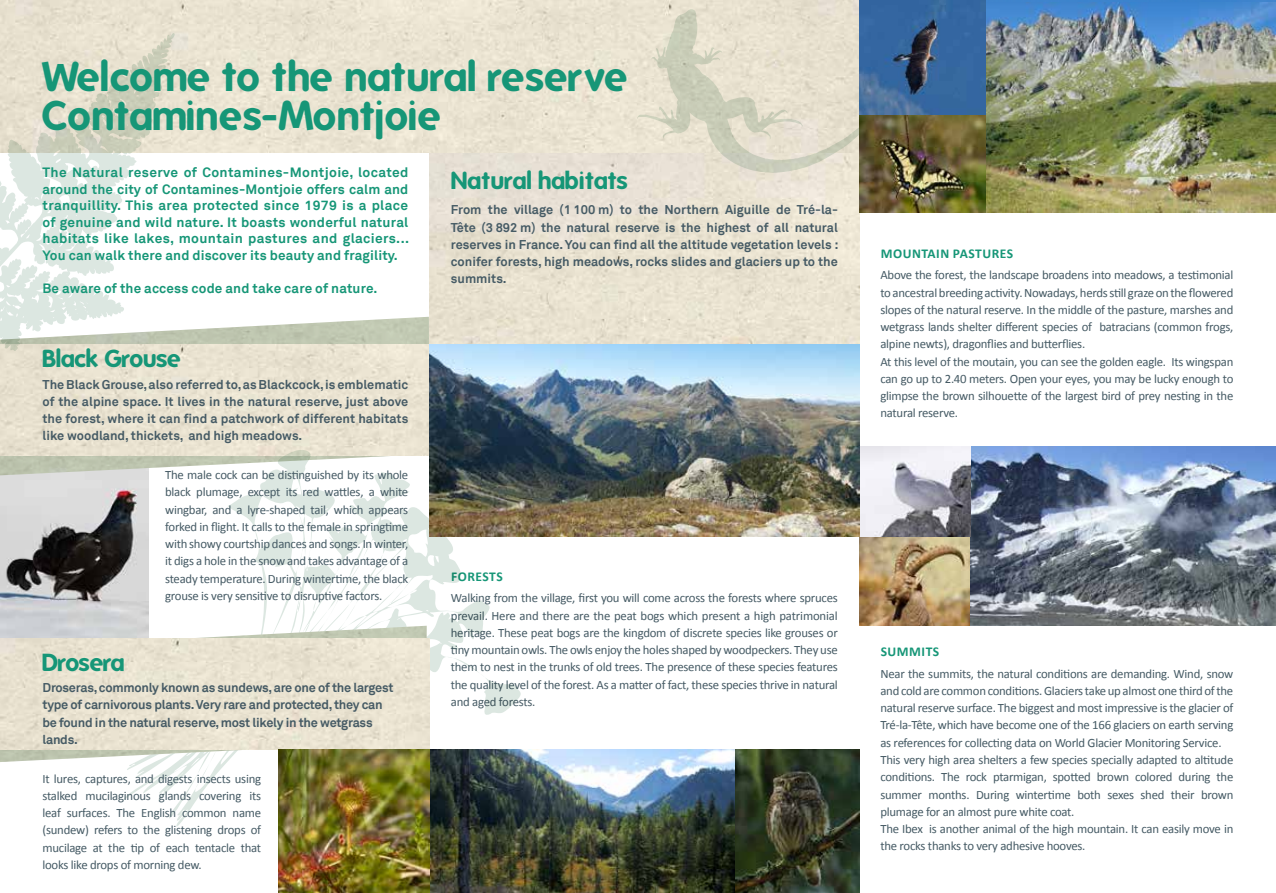
<style>
.page{position:relative;width:1276px;height:893px;background:#fff}
.page>*{position:absolute;margin:0;border:0;box-sizing:border-box;transform-origin:0 0}
.t1{font:700 40.5px/38.2px "Folks";color:#169677}
.t2{font:700 24px "Folks";letter-spacing:-.02em;color:#169677}
.t3{font:700 24px "Folks";color:#169677}
.t4{font:700 13.5px/16.5px "Akkurat";letter-spacing:.01em;color:#169677;text-align:justify}
.t5{font:700 13.5px "Calibri";letter-spacing:.04em;color:#169677}
.t6{font:12.75px/17.2px "Calibri";letter-spacing:-.02em;color:#465b65;text-align:justify}
.t7{font:700 12.75px/17.2px "Akkurat";letter-spacing:-.02em;color:#465b65;text-align:justify}
</style>
<div class="page">
<img style="left:0;top:475px;width:122px;height:151px">
<img style="left:0;top:344px;width:429px;height:112px">
<img style="left:429px;top:152px;width:430px;height:384px">
<img style="left:0;top:0;width:423px;height:152px">
<svg style="left:0;top:32px;width:177px;height:320px"></svg>
<div style="left:423px;top:0;width:444px;height:152px;background:#eae3d1"></div>
<svg style="left:637px;top:9px;width:222px;height:164px"></svg>
<svg style="left:122px;top:447px;width:401px;height:380px"></svg>
<img style="left:735px;top:750px;width:124px;height:143px">
<img style="left:278px;top:750px;width:457px;height:143px">
<img style="left:859px;top:446px;width:417px;height:180px">
<img style="left:986px;top:0;width:290px;height:213px">
<img style="left:859px;top:0;width:127px;height:213px">
<img style="left:0;top:626px;width:427px;height:136px">
<img style="left:0;top:638px;width:429px;height:112px">
<h1 class="t1" style="left:43px;top:58px;width:587px">Welcome to the natural reserve<br>Contamines-Montjoie</h1>
<p class="t4" style="left:43px;top:164px;width:368px">The Natural reserve of Contamines-Montjoie, located around the city of Contamines-Montjoie offers calm and tranquillity. This area protected since 1979 is a place of genuine and wild nature. It boasts wonderful natural habitats like lakes, mountain pastures and glaciers...<br>You can walk there and discover its beauty and fragility.</p>
<p class="t4" style="left:43px;top:280px;width:336px">Be aware of the access code and take care of nature.</p>
<h2 class="t3" style="left:451px;top:167px;width:179px">Natural habitats</h2>
<p class="t7" style="left:451px;top:201px;width:389px">From the village (1 100 m) to the Northern Aiguille de Tré-la-Tête (3 892 m) the natural reserve is the highest of all natural reserves in France. You can find all the altitude vegetation levels : conifer forests, high meadows, rocks slides and glaciers up to the summits.</p>
<h2 class="t2" style="left:43px;top:344px;width:140px">Black Grouse</h2>
<p class="t7" style="left:43px;top:376px;width:367px">The Black Grouse, also referred to, as Blackcock, is emblematic of the alpine space. It lives in the natural reserve, just above the forest, where it can find a patchwork of different habitats like woodland, thickets, and high meadows.</p>
<p class="t6" style="left:165px;top:466px;width:245px">The male cock can be distinguished by its whole black plumage, except its red wattles, a white wingbar, and a lyre-shaped tail, which appears forked in flight. It calls to the female in springtime with showy courtship dances and songs. In winter, it digs a hole in the snow and takes advantage of a steady temperature. During wintertime, the black grouse is very sensitive to disruptive factors.</p>
<h2 class="t2" style="left:43px;top:648px;width:84px">Drosera</h2>
<p class="t7" style="left:43px;top:679px;width:352px;text-align:left">Droseras, commonly known as sundews, are one of the largest type of carnivorous plants. Very rare and protected, they can be found in the natural reserve, most likely in the wetgrass lands.</p>
<p class="t6" style="left:43px;top:770px;width:220px">It lures, captures, and digests insects using stalked mucilaginous glands covering its leaf surfaces. The English common name (sundew) refers to the glistening drops of mucilage at the tip of each tentacle that looks like drops of morning dew.</p>
<p class="t5" style="left:451px;top:568px;width:53px">FORESTS</p>
<p class="t6" style="left:451px;top:589px;width:388px">Walking from the village, first you will come across the forests where spruces prevail. Here and there are the peat bogs which present a high patrimonial heritage. These peat bogs are the kingdom of discrete species like grouses or tiny mountain owls. The owls enjoy the holes shaped by woodpeckers. They use them to nest in the trunks of old trees. The presence of these species features the quality level of the forest. As a matter of fact, these species thrive in natural and aged forests.</p>
<p class="t5" style="left:880px;top:245px;width:134px">MOUNTAIN PASTURES</p>
<p class="t6" style="left:880px;top:266px;width:354px;text-align:left">Above the forest, the landscape broadens into meadows, a testimonial to ancestral breeding activity. Nowadays, herds still graze on the flowered slopes of the natural reserve. In the middle of the pasture, marshes and wetgrass lands shelter different species of batracians (common frogs, alpine newts), dragonflies and butterflies.<br>At this level of the moutain, you can see the golden eagle. Its wingspan can go up to 2.40 meters. Open your eyes, you may be lucky enough to glimpse the brown silhouette of the largest bird of prey nesting in the natural reserve.</p>
<p class="t5" style="left:880px;top:643px;width:60px">SUMMITS</p>
<p class="t6" style="left:880px;top:665px;width:354px;text-align:left">Near the summits, the natural conditions are demanding. Wind, snow and cold are common conditions. Glaciers take up almost one third of the natural reserve surface. The biggest and most impressive is the glacier of Tré-la-Tête, which have become one of the 166 glaciers on earth serving as references for collecting data on World Glacier Monitoring Service.<br>This very high area shelters a few species specially adapted to altitude conditions. The rock ptarmigan, spotted brown colored during the summer months. During wintertime both sexes shed their brown plumage for an almost pure white coat.<br>The Ibex is another animal of the high mountain. It can easily move in the rocks thanks to very adhesive hooves.</p>
</div>
